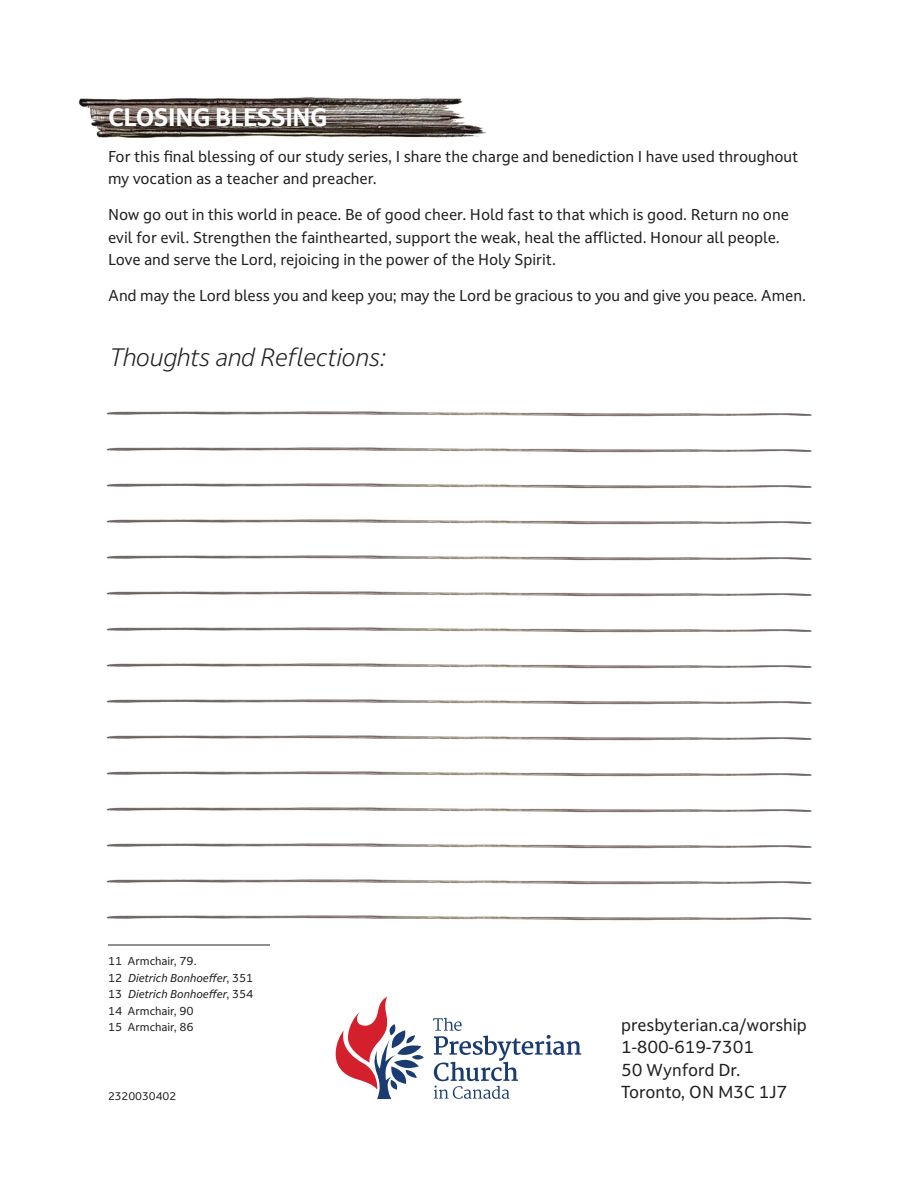
<style>
.page{position:relative;width:918px;height:1188px;background:#fff}
.page>*{position:absolute;margin:0;border:0;box-sizing:border-box;transform-origin:0 0}
.t1{font:italic 300 24px "Darkmode Off CC";letter-spacing:-.015em;color:#231f20}
.t2{font:700 24px "Darkmode Off CC";letter-spacing:-.015em;color:#fff}
.t3{font:16.5px "Darkmode Off CC";color:#231f20}
.t4{font:15px/22.5px "Darkmode Off CC";color:#231f20}
.t5{font:italic 10.95px "Darkmode Off CC";letter-spacing:-.005em;color:#231f20}
.t6{font:10.95px "Darkmode Off CC";color:#231f20}
.t7{font:10.5px "Darkmode Off CC";color:#231f20}
.s1{font-style:normal}
</style>
<div class="page">
<img style="left:79px;top:97px;width:407px;height:41px">
<hr style="left:108px;top:945px;width:162px;height:1px;background:#231f20">
<img style="left:106px;top:411px;width:706px;height:6px">
<img style="left:106px;top:447px;width:706px;height:6px">
<img style="left:106px;top:483px;width:706px;height:6px">
<img style="left:106px;top:519px;width:706px;height:6px">
<img style="left:106px;top:555px;width:706px;height:6px">
<img style="left:106px;top:591px;width:706px;height:6px">
<img style="left:106px;top:627px;width:706px;height:6px">
<img style="left:106px;top:663px;width:706px;height:6px">
<img style="left:106px;top:699px;width:706px;height:6px">
<img style="left:106px;top:735px;width:706px;height:6px">
<img style="left:106px;top:771px;width:706px;height:6px">
<img style="left:106px;top:807px;width:706px;height:6px">
<img style="left:106px;top:843px;width:706px;height:6px">
<svg style="left:335px;top:997px;width:89px;height:102px"></svg>
<svg style="left:433px;top:1018px;width:148px;height:81px"></svg>
<img style="left:106px;top:879px;width:706px;height:6px">
<img style="left:106px;top:915px;width:706px;height:6px">
<p class="t2" style="left:108px;top:101px;width:221px">CLOSING BLESSING</p>
<p class="t4" style="left:108px;top:145px;width:692px">For this final blessing of our study series, I share the charge and benediction I have used throughout my vocation as a teacher and preacher.</p>
<p class="t4" style="left:108px;top:203px;width:683px">Now go out in this world in peace. Be of good cheer. Hold fast to that which is good. Return no one evil for evil. Strengthen the fainthearted, support the weak, heal the afflicted. Honour all people.<br>Love and serve the Lord, rejoicing in the power of the Holy Spirit.</p>
<p class="t4" style="left:108px;top:284px;width:700px">And may the Lord bless you and keep you; may the Lord be gracious to you and give you peace. Amen.</p>
<p class="t1" style="left:108px;top:341px;width:278px">Thoughts and Reflections:</p>
<p class="t6" style="left:108px;top:954px;width:90px">11 Armchair, 79.</p>
<p class="t5" style="left:108px;top:970px;width:147px"><span class="s1">12</span> Dietrich Bonhoeffer<span class="s1">, 351</span></p>
<p class="t5" style="left:108px;top:987px;width:147px"><span class="s1">13</span> Dietrich Bonhoeffer<span class="s1">, 354</span></p>
<p class="t6" style="left:108px;top:1003px;width:87px">14 Armchair, 90</p>
<p class="t6" style="left:108px;top:1020px;width:87px">15 Armchair, 86</p>
<p class="t3" style="left:621px;top:1014px;width:187px">presbyterian.ca/worship</p>
<p class="t3" style="left:621px;top:1036px;width:135px">1-800-619-7301</p>
<p class="t3" style="left:621px;top:1059px;width:121px">50 Wynford Dr.</p>
<p class="t7" style="left:108px;top:1089px;width:70px">2320030402</p>
<p class="t3" style="left:621px;top:1081px;width:168px">Toronto, ON M3C 1J7</p>
</div>
